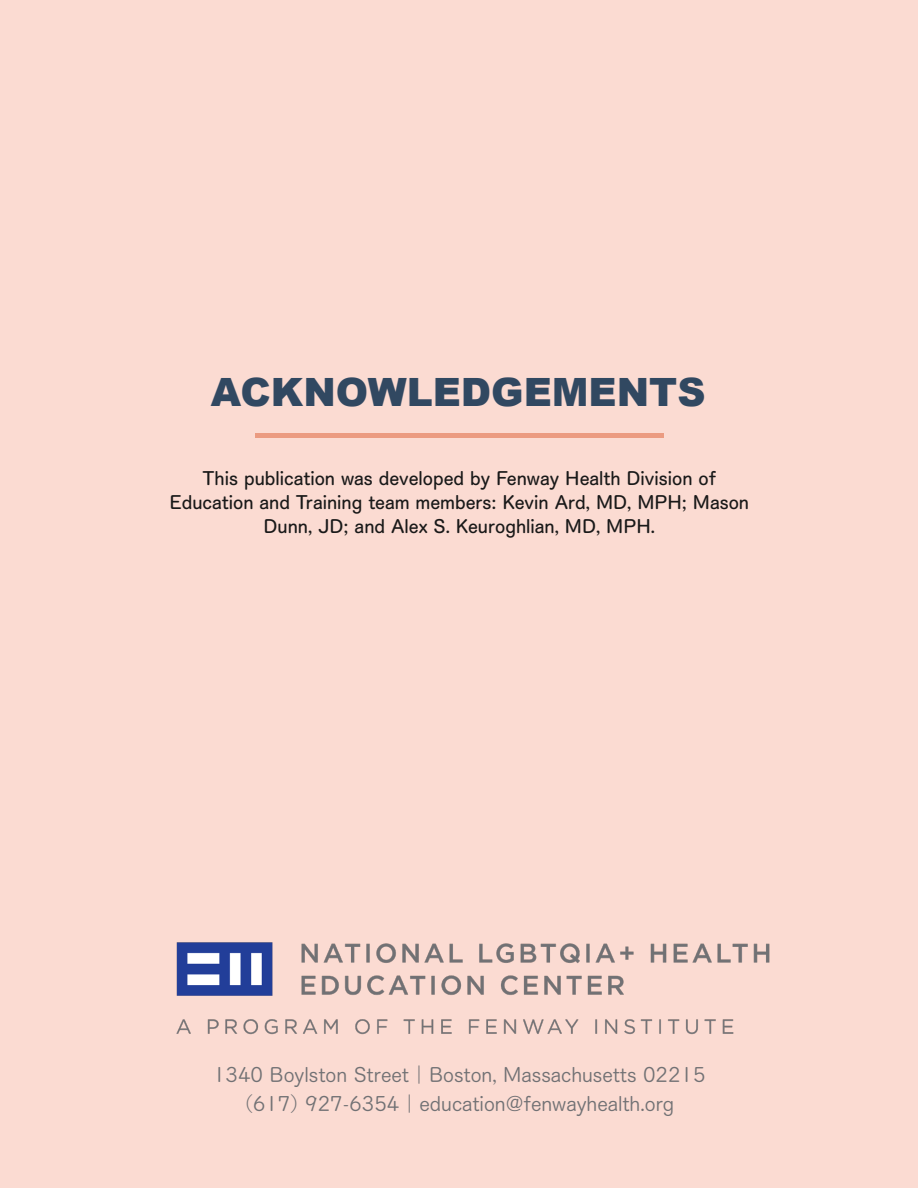
<style>
.page{position:relative;width:918px;height:1188px;background:#fbdbd2}
.page>*{position:absolute;margin:0;border:0;box-sizing:border-box;transform-origin:0 0}
.t1{font:900 39px "Arial";color:#314861}
.t2{font:500 19.5px/28.5px "Yu Kyo Yoko";color:#717174;text-align:center}
.t3{font:700 18px/24px "Yu Kyo Yoko";color:#191919;text-align:center}
</style>
<div class="page">
<img style="left:176px;top:942px;width:594px;height:93px">
<hr style="left:255px;top:434px;width:409px;height:4px;background:#eb9b81">
<h1 class="t1" style="left:211px;top:364px;width:496px">ACKNOWLEDGEMENTS</h1>
<p class="t3" style="left:170px;top:466px;width:581px">This publication was developed by Fenway Health Division of<br>Education and Training team members: Kevin Ard, MD, MPH; Mason<br>Dunn, JD; and Alex S. Keuroghlian, MD, MPH.</p>
<p class="t2" style="left:213px;top:1061px;width:494px">1340 Boylston Street | Boston, Massachusetts 02215 (617) 927-6354 | education@fenwayhealth.org</p>
</div>
